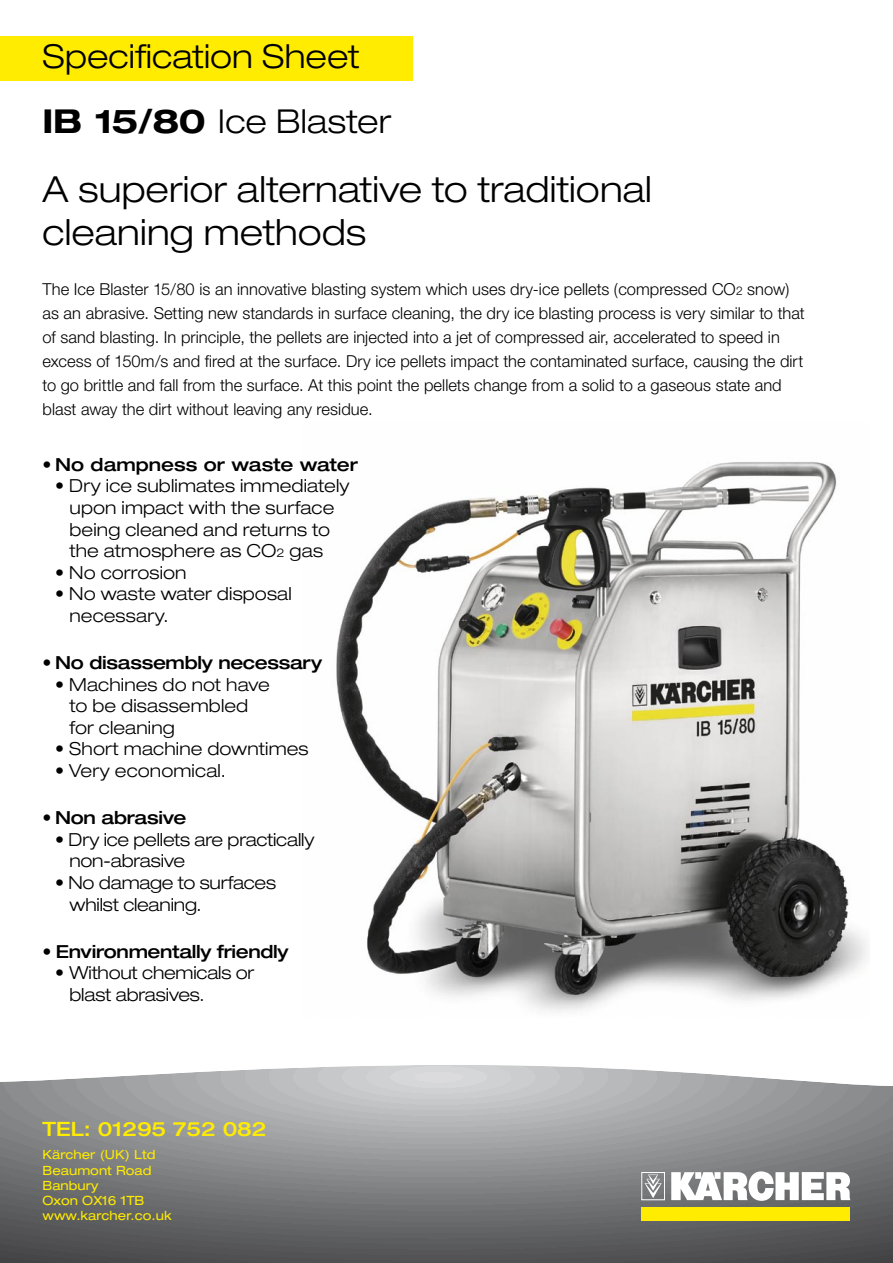
<style>
.page{position:relative;width:893px;height:1263px;background:#fff}
.page>*{position:absolute;margin:0;border:0;box-sizing:border-box;transform-origin:0 0}
.t1{font:300 expanded 36px/43.2px "Helvetica Neue";letter-spacing:.005em;color:#000}
.t2{font:300 expanded 33px "Helvetica Neue";letter-spacing:.005em;color:#000}
.t3{font:500 expanded 19.8px "Helvetica Neue";color:#ffec00}
.t4{font:300 expanded 18px/21.6px "Helvetica Neue";letter-spacing:.005em;color:#000}
.t5{font:500 expanded 18px "Helvetica Neue";letter-spacing:-.015em;color:#000}
.t6{font:300 16.5px/24px "Helvetica Neue";color:#000}
.t7{font:expanded 12.75px/15.3px "Helvetica Neue";color:#ffec00}
.s1{font-weight:700}
.s2{font-size:12px}
.s3{font-weight:300}
</style>
<div class="page">
<div style="left:0;top:36px;width:412px;height:45px;background:#ffec00"></div>
<img style="left:336px;top:462px;width:531px;height:550px">
<svg style="left:0;top:1065px;width:893px;height:198px;background:#898a8c"></svg>
<div style="left:641px;top:1172px;width:24px;height:28px;border:1px solid #fff"></div>
<div style="left:641px;top:1207px;width:209px;height:13px;background:#ffec00"></div>
<svg style="left:645px;top:1174px;width:17px;height:24px"></svg>
<svg style="left:671px;top:1171px;width:179px;height:30px"></svg>
<svg style="left:143px;top:1150px;width:12px;height:25px"></svg>
<p class="t2" style="left:43px;top:37px;width:319px">Specification Sheet</p>
<p class="t2" style="left:43px;top:102px;width:350px"><span class="s1">IB 15/80</span> Ice Blaster</p>
<p class="t1" style="left:43px;top:167px;width:611px">A superior alternative to traditional cleaning methods</p>
<p class="t6" style="left:43px;top:277px;width:764px">The Ice Blaster 15/80 is an innovative blasting system which uses dry-ice pellets (compressed CO<span class="s2">2</span> snow) as an abrasive. Setting new standards in surface cleaning, the dry ice blasting process is very similar to that of sand blasting. In principle, the pellets are injected into a jet of compressed air, accelerated to speed in excess of 150m/s and fired at the surface. Dry ice pellets impact the contaminated surface, causing the dirt to go brittle and fall from the surface. At this point the pellets change from a solid to a gaseous state and blast away the dirt without leaving any residue.</p>
<p class="t5" style="left:43px;top:453px;width:317px">• No dampness or waste water</p>
<p class="t4" style="left:70px;top:475px;width:282px;text-indent:-14px">• Dry ice sublimates immediately upon impact with the surface being cleaned and returns to the atmosphere as CO<span class="s2">2</span> gas</p>
<p class="t4" style="left:55px;top:561px;width:133px">• No corrosion</p>
<p class="t4" style="left:70px;top:583px;width:224px;text-indent:-14px">• No waste water disposal necessary.</p>
<p class="t5" style="left:43px;top:651px;width:281px">• No disassembly necessary</p>
<p class="t4" style="left:70px;top:673px;width:202px;text-indent:-14px">• Machines do not have to be disassembled for cleaning</p>
<p class="t4" style="left:55px;top:738px;width:255px">• Short machine downtimes</p>
<p class="t4" style="left:55px;top:760px;width:172px">• Very economical.</p>
<p class="t5" style="left:43px;top:806px;width:145px">• Non abrasive</p>
<p class="t4" style="left:70px;top:828px;width:246px;text-indent:-14px">• Dry ice pellets are practically non-abrasive</p>
<p class="t4" style="left:70px;top:871px;width:208px;text-indent:-14px">• No damage to surfaces whilst cleaning.</p>
<p class="t5" style="left:43px;top:940px;width:248px"><span class="s3">•</span> Environmentally friendly</p>
<p class="t4" style="left:70px;top:962px;width:186px;text-indent:-14px">• Without chemicals or blast abrasives.</p>
<p class="t3" style="left:43px;top:1117px;width:226px">TEL: 01295 752 082</p>
<p class="t7" style="left:43px;top:1147px;width:115px">Kärcher (UK) Ltd<br>Beaumont Road<br>Banbury<br>Oxon OX16 1TB</p>
<p class="t7" style="left:43px;top:1208px;width:131px">www.karcher.co.uk</p>
</div>
